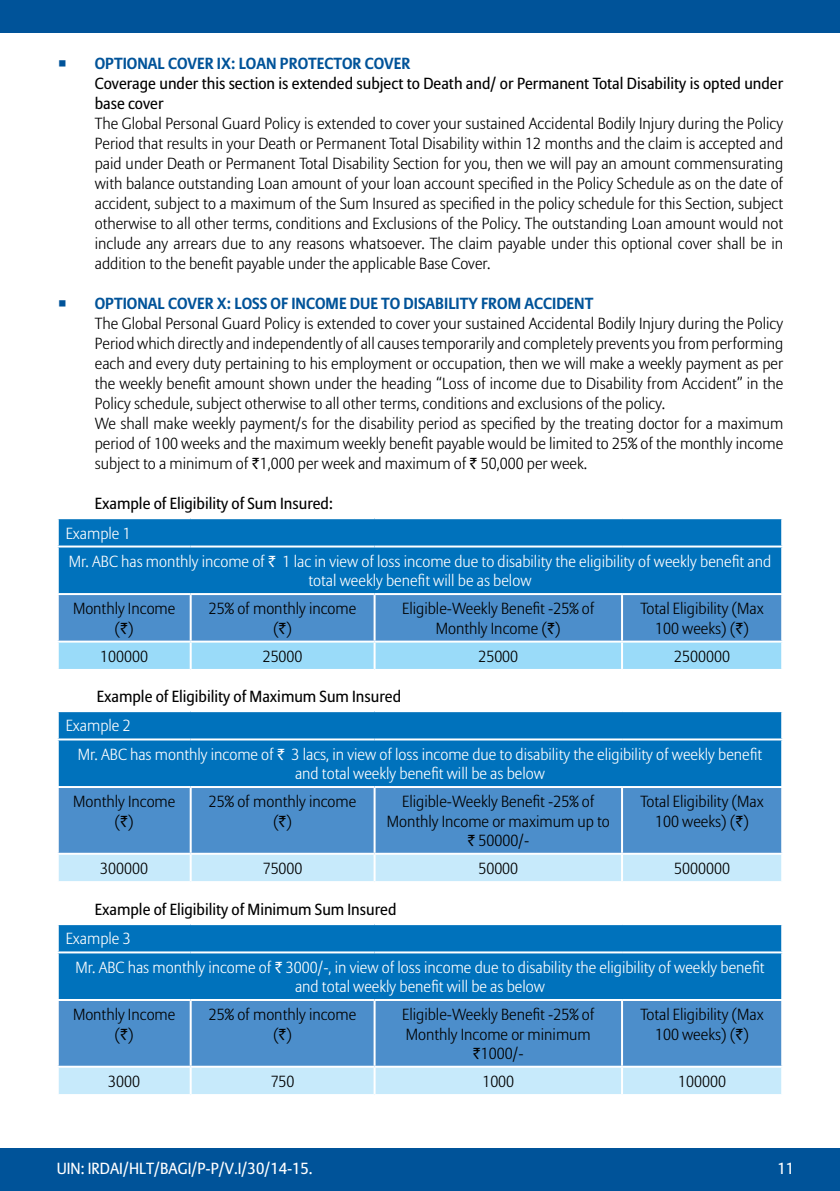
<style>
.page{position:relative;width:840px;height:1191px;background:#fff}
.page>*{position:absolute;margin:0;border:0;box-sizing:border-box;transform-origin:0 0}
.t1{font:300 16px/20px "Allianz Sans";color:#000;text-align:center}
.t2{font:300 16px/28.4px "Allianz Sans";color:#fff}
.t3{font:16px/20px "Allianz Sans";color:#000}
.t4{font:700 16px "Allianz Sans";color:#005399}
.t5{font:16px "Allianz Sans";color:#fff}
.t6{font:16px "Allianz Sans";color:#005399}
.s1{font-family:"Rupee";font-weight:400}
</style>
<div class="page">
<div style="left:0;top:0;width:839px;height:33px;background:#005399"></div>
<div style="left:0;top:1148px;width:839px;height:43px;background:#005399"></div>
<div style="left:59px;top:519px;width:721px;height:74px;background:#0072bc"></div>
<svg style="left:59px;top:595px;width:721px;height:74px"></svg>
<hr style="left:57px;top:545px;width:133px;height:2px;background:#fff">
<hr style="left:190px;top:545px;width:184px;height:2px;background:#fff">
<hr style="left:374px;top:545px;width:247px;height:2px;background:#fff">
<hr style="left:621px;top:545px;width:161px;height:2px;background:#fff">
<hr style="left:189px;top:642px;width:2px;height:27px;background:#fff">
<hr style="left:373px;top:642px;width:2px;height:27px;background:#fff">
<hr style="left:620px;top:642px;width:2px;height:27px;background:#fff">
<hr style="left:57px;top:640px;width:133px;height:2px;background:#fff">
<hr style="left:189px;top:595px;width:2px;height:45px;background:#fff">
<hr style="left:190px;top:640px;width:184px;height:2px;background:#fff">
<hr style="left:373px;top:595px;width:2px;height:45px;background:#fff">
<hr style="left:374px;top:640px;width:247px;height:2px;background:#fff">
<hr style="left:620px;top:595px;width:2px;height:45px;background:#fff">
<hr style="left:621px;top:640px;width:161px;height:2px;background:#fff">
<div style="left:59px;top:712px;width:721px;height:74px;background:#0072bc"></div>
<div style="left:59px;top:788px;width:721px;height:64px;background:#4c8ecb"></div>
<div style="left:59px;top:854px;width:721px;height:27px;background:#c7eafb"></div>
<hr style="left:189px;top:788px;width:2px;height:64px;background:#fff">
<hr style="left:373px;top:788px;width:2px;height:64px;background:#fff">
<hr style="left:620px;top:788px;width:2px;height:64px;background:#fff">
<hr style="left:57px;top:738px;width:133px;height:2px;background:#fff">
<hr style="left:190px;top:738px;width:184px;height:2px;background:#fff">
<hr style="left:374px;top:738px;width:247px;height:2px;background:#fff">
<hr style="left:621px;top:738px;width:161px;height:2px;background:#fff">
<hr style="left:189px;top:854px;width:2px;height:27px;background:#fff">
<hr style="left:373px;top:854px;width:2px;height:27px;background:#fff">
<hr style="left:620px;top:854px;width:2px;height:27px;background:#fff">
<div style="left:59px;top:925px;width:721px;height:74px;background:#0072bc"></div>
<div style="left:59px;top:1001px;width:721px;height:64px;background:#4c8ecb"></div>
<div style="left:59px;top:1067px;width:721px;height:27px;background:#c7eafb"></div>
<hr style="left:189px;top:1001px;width:2px;height:64px;background:#fff">
<hr style="left:373px;top:1001px;width:2px;height:64px;background:#fff">
<hr style="left:620px;top:1001px;width:2px;height:64px;background:#fff">
<hr style="left:57px;top:951px;width:133px;height:2px;background:#fff">
<hr style="left:190px;top:951px;width:184px;height:2px;background:#fff">
<hr style="left:374px;top:951px;width:247px;height:2px;background:#fff">
<hr style="left:621px;top:951px;width:161px;height:2px;background:#fff">
<hr style="left:189px;top:1067px;width:2px;height:27px;background:#fff">
<hr style="left:373px;top:1067px;width:2px;height:27px;background:#fff">
<hr style="left:620px;top:1067px;width:2px;height:27px;background:#fff">
<p class="t6" style="left:57px;top:54px;width:13px">◾</p>
<p class="t4" style="left:95px;top:54px;width:43px">OPTIONAL</p>
<p class="t4" style="left:168px;top:54px;width:11px">COVER</p>
<p class="t4" style="left:217px;top:54px;width:32px">IX: LOAN</p>
<p class="t4" style="left:280px;top:54px;width:19px">PROTECTOR</p>
<p class="t4" style="left:364px;top:54px;width:11px">COVER</p>
<p class="t3" style="left:95px;top:73px;width:689px">Coverage under this section is extended subject to Death and/ or Permanent Total Disability is opted under base cover</p>
<p class="t1" style="left:95px;top:113px;width:689px;text-align:justify">The Global Personal Guard Policy is extended to cover your sustained Accidental Bodily Injury during the Policy Period that results in your Death or Permanent Total Disability within 12 months and the claim is accepted and paid under Death or Permanent Total Disability Section for you, then we will pay an amount commensurating with balance outstanding Loan amount of your loan account specified in the Policy Schedule as on the date of accident, subject to a maximum of the Sum Insured as specified in the policy schedule for this Section, subject otherwise to all other terms, conditions and Exclusions of the Policy. The outstanding Loan amount would not include any arrears due to any reasons whatsoever. The claim payable under this optional cover shall be in addition to the benefit payable under the applicable Base Cover.</p>
<p class="t6" style="left:57px;top:294px;width:13px">◾</p>
<p class="t4" style="left:95px;top:294px;width:43px">OPTIONAL</p>
<p class="t4" style="left:168px;top:294px;width:11px">COVER</p>
<p class="t4" style="left:217px;top:294px;width:27px">X: LOSS</p>
<p class="t4" style="left:270px;top:294px;width:36px">OF INCO</p>
<p class="t4" style="left:325px;top:294px;width:35px">ME DUE</p>
<p class="t4" style="left:381px;top:294px;width:185px">TO DISABILITY FROM ACCIDENT</p>
<p class="t1" style="left:95px;top:313px;width:689px;text-align:left">The Global Personal Guard Policy is extended to cover your sustained Accidental Bodily Injury during the Policy Period which directly and independently of all causes temporarily and completely prevents you from performing each and every duty pertaining to his employment or occupation, then we will make a weekly payment as per the weekly benefit amount shown under the heading “Loss of income due to Disability from Accident” in the Policy schedule, subject otherwise to all other terms, conditions and exclusions of the policy.<br>We shall make weekly payment/s for the disability period as specified by the treating doctor for a maximum period of 100 weeks and the maximum weekly benefit payable would be limited to 25% of the monthly income subject to a minimum of <span class="s1">`</span>1,000 per week and maximum of <span class="s1">`</span> 50,000 per week.</p>
<p class="t3" style="left:95px;top:493px;width:239px">Example of Eligibility of Sum Insured:</p>
<p class="t2" style="left:66px;top:518px;width:706px">Example 1<br>Mr. ABC has monthly income of <span class="s1">`</span> 1 lac in view of loss income due to disability the eligibility of weekly benefit and</p>
<p class="t2" style="left:308px;top:566px;width:224px">total weekly benefit will be as below</p>
<p class="t1" style="left:73px;top:599px;width:104px;line-height:19.2px">Monthly Income (<span class="s1">`</span>)</p>
<p class="t1" style="left:209px;top:599px;width:149px;line-height:19.2px">25% of monthly income (<span class="s1">`</span>)</p>
<p class="t1" style="left:402px;top:599px;width:194px;line-height:19.2px">Eligible-Weekly Benefit -25% of<br>Monthly Income (<span class="s1">`</span>)</p>
<p class="t1" style="left:640px;top:599px;width:125px;line-height:19.2px">Total Eligibility (Max<br>100 weeks) (<span class="s1">`</span>)</p>
<p class="t1" style="left:100px;top:646px;width:49px">100000</p>
<p class="t1" style="left:262px;top:646px;width:41px">25000</p>
<p class="t1" style="left:478px;top:646px;width:41px">25000</p>
<p class="t1" style="left:673px;top:646px;width:57px">2500000</p>
<p class="t3" style="left:97px;top:686px;width:305px">Example of Eligibility of Maximum Sum Insured</p>
<p class="t2" style="left:78px;top:711px;width:685px;text-indent:-12px">Example 2<br>Mr. ABC has monthly income of <span class="s1">`</span> 3 lacs, in view of loss income due to disability the eligibility of weekly benefit</p>
<p class="t2" style="left:295px;top:759px;width:251px">and total weekly benefit will be as below</p>
<p class="t1" style="left:73px;top:792px;width:104px;line-height:19.2px">Monthly Income (<span class="s1">`</span>)</p>
<p class="t1" style="left:209px;top:792px;width:149px;line-height:19.2px">25% of monthly income (<span class="s1">`</span>)</p>
<p class="t1" style="left:386px;top:792px;width:224px;line-height:19.2px">Eligible-Weekly Benefit -25% of<br>Monthly Income or maximum up to <span class="s1">`</span> 50000/-</p>
<p class="t1" style="left:640px;top:792px;width:125px;line-height:19.2px">Total Eligibility (Max<br>100 weeks) (<span class="s1">`</span>)</p>
<p class="t1" style="left:100px;top:858px;width:49px">300000</p>
<p class="t1" style="left:262px;top:858px;width:41px">75000</p>
<p class="t1" style="left:478px;top:858px;width:41px">50000</p>
<p class="t1" style="left:673px;top:858px;width:57px">5000000</p>
<p class="t3" style="left:95px;top:899px;width:303px">Example of Eligibility of Minimum Sum Insured</p>
<p class="t2" style="left:75px;top:924px;width:690px;text-indent:-10px">Example 3<br>Mr. ABC has monthly income of <span class="s1">`</span> 3000/-, in view of loss income due to disability the eligibility of weekly benefit</p>
<p class="t2" style="left:295px;top:972px;width:251px">and total weekly benefit will be as below</p>
<p class="t1" style="left:73px;top:1005px;width:104px;line-height:19.2px">Monthly Income (<span class="s1">`</span>)</p>
<p class="t1" style="left:209px;top:1005px;width:149px;line-height:19.2px">25% of monthly income (<span class="s1">`</span>)</p>
<p class="t1" style="left:402px;top:1005px;width:194px;line-height:19.2px">Eligible-Weekly Benefit -25% of<br>Monthly Income or minimum <span class="s1">`</span>1000/-</p>
<p class="t1" style="left:640px;top:1005px;width:125px;line-height:19.2px">Total Eligibility (Max<br>100 weeks) (<span class="s1">`</span>)</p>
<p class="t1" style="left:108px;top:1071px;width:33px">3000</p>
<p class="t1" style="left:270px;top:1071px;width:25px">750</p>
<p class="t1" style="left:482px;top:1071px;width:33px">1000</p>
<p class="t1" style="left:677px;top:1071px;width:49px">100000</p>
<p class="t5" style="left:57px;top:1159px;width:257px">UIN: IRDAI/HLT/BAGI/P-P/V.I/30/14-15.</p>
<p class="t5" style="left:777px;top:1159px;width:18px">11</p>
</div>
